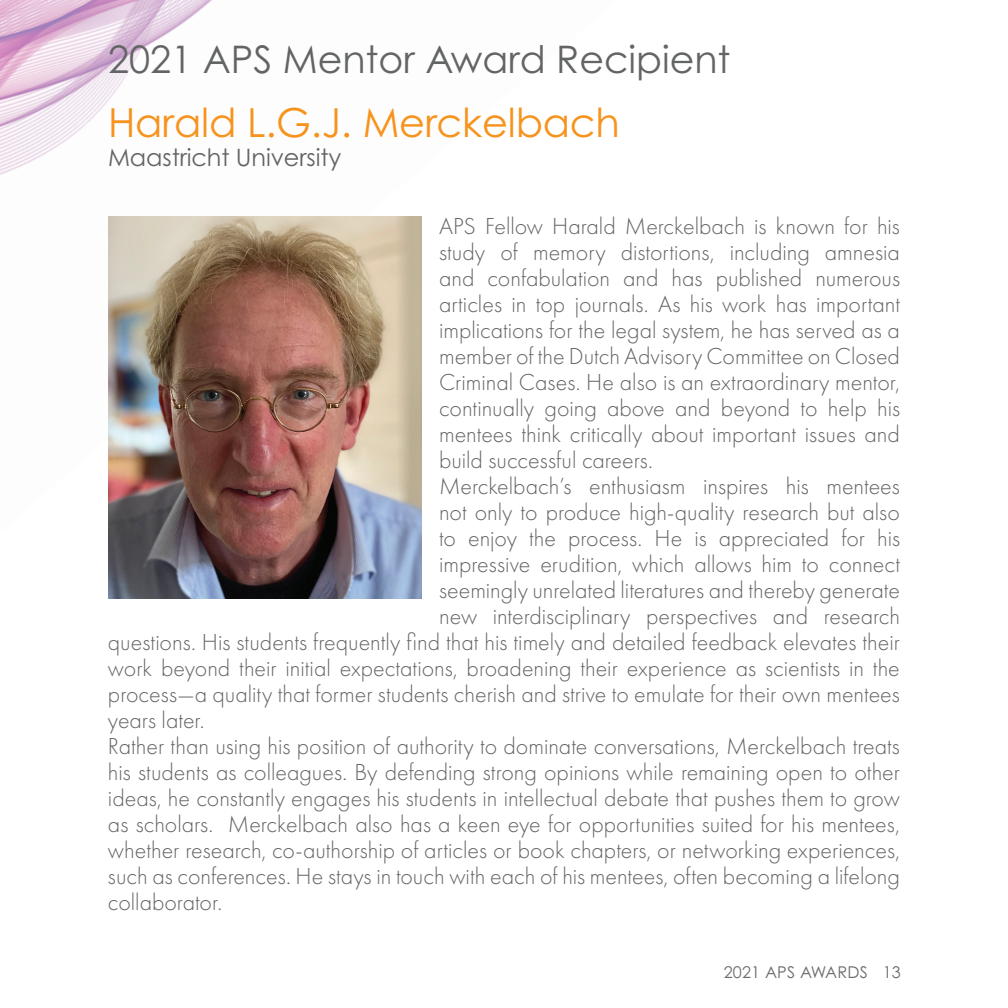
<style>
.page{position:relative;width:1008px;height:1008px;background:#fff}
.page>*{position:absolute;margin:0;border:0;box-sizing:border-box;transform-origin:0 0}
.t1{font:40px "Century Gothic Pro";letter-spacing:-.005em;color:#f7931d}
.t2{font:38px "Century Gothic Pro";color:#626465}
.t3{font:300 24px "Futura PT";color:#636366}
.t4{font:24px "Century Gothic Pro";letter-spacing:-.005em;color:#636366}
.t5{font:16.2px "Century Gothic Pro";letter-spacing:.01em;color:#6c6d70}
</style>
<div class="page">
<img style="left:0;top:0;width:422px;height:532px">
<img style="left:108px;top:216px;width:313px;height:383px">
<h2 class="t2" style="left:108px;top:36px;width:624px">2021 APS Mentor Award Recipient</h2>
<h1 class="t1" style="left:108px;top:99px;width:514px">Harald L.G.J. Merckelbach</h1>
<p class="t4" style="left:108px;top:143px;width:235px">Maastricht University</p>
<p class="t3" style="left:439px;top:213px;width:462px">APS Fellow Harald Merckelbach is known for his</p>
<p class="t3" style="left:439px;top:239px;width:462px">study of memory distortions, including amnesia</p>
<p class="t3" style="left:439px;top:265px;width:462px">and confabulation and has published numerous</p>
<p class="t3" style="left:439px;top:291px;width:462px">articles in top journals. As his work has important</p>
<p class="t3" style="left:439px;top:317px;width:462px">implications for the legal system, he has served as a</p>
<p class="t3" style="left:439px;top:343px;width:462px">member of the Dutch Advisory Committee on Closed</p>
<p class="t3" style="left:439px;top:369px;width:462px">Criminal Cases. He also is an extraordinary mentor,</p>
<p class="t3" style="left:439px;top:395px;width:462px">continually going above and beyond to help his</p>
<p class="t3" style="left:439px;top:421px;width:462px">mentees think critically about important issues and</p>
<p class="t3" style="left:439px;top:447px;width:215px">build successful careers.</p>
<p class="t3" style="left:439px;top:473px;width:462px">Merckelbach’s enthusiasm inspires his mentees</p>
<p class="t3" style="left:439px;top:499px;width:462px">not only to produce high-quality research but also</p>
<p class="t3" style="left:439px;top:525px;width:462px">to enjoy the process. He is appreciated for his</p>
<p class="t3" style="left:439px;top:551px;width:462px">impressive erudition, which allows him to connect</p>
<p class="t3" style="left:439px;top:577px;width:462px">seemingly unrelated literatures and thereby generate</p>
<p class="t3" style="left:439px;top:603px;width:462px">new interdisciplinary perspectives and research</p>
<p class="t3" style="left:108px;top:629px;width:793px">questions. His students frequently find that his timely and detailed feedback elevates their</p>
<p class="t3" style="left:108px;top:655px;width:793px">work beyond their initial expectations, broadening their experience as scientists in the</p>
<p class="t3" style="left:108px;top:681px;width:793px">process—a quality that former students cherish and strive to emulate for their own mentees</p>
<p class="t3" style="left:108px;top:707px;width:98px">years later.</p>
<p class="t3" style="left:108px;top:733px;width:793px">Rather than using his position of authority to dominate conversations, Merckelbach treats</p>
<p class="t3" style="left:108px;top:759px;width:794px">his students as colleagues. By defending strong opinions while remaining open to other</p>
<p class="t3" style="left:108px;top:785px;width:793px">ideas, he constantly engages his students in intellectual debate that pushes them to grow</p>
<p class="t3" style="left:108px;top:811px;width:793px">as scholars. Merckelbach also has a keen eye for opportunities suited for his mentees,</p>
<p class="t3" style="left:108px;top:837px;width:794px">whether research, co-authorship of articles or book chapters, or networking experiences,</p>
<p class="t3" style="left:108px;top:863px;width:794px">such as conferences. He stays in touch with each of his mentees, often becoming a lifelong</p>
<p class="t3" style="left:108px;top:889px;width:116px">collaborator.</p>
<p class="t5" style="left:724px;top:963px;width:179px">2021 APS AWARDS 13</p>
</div>
